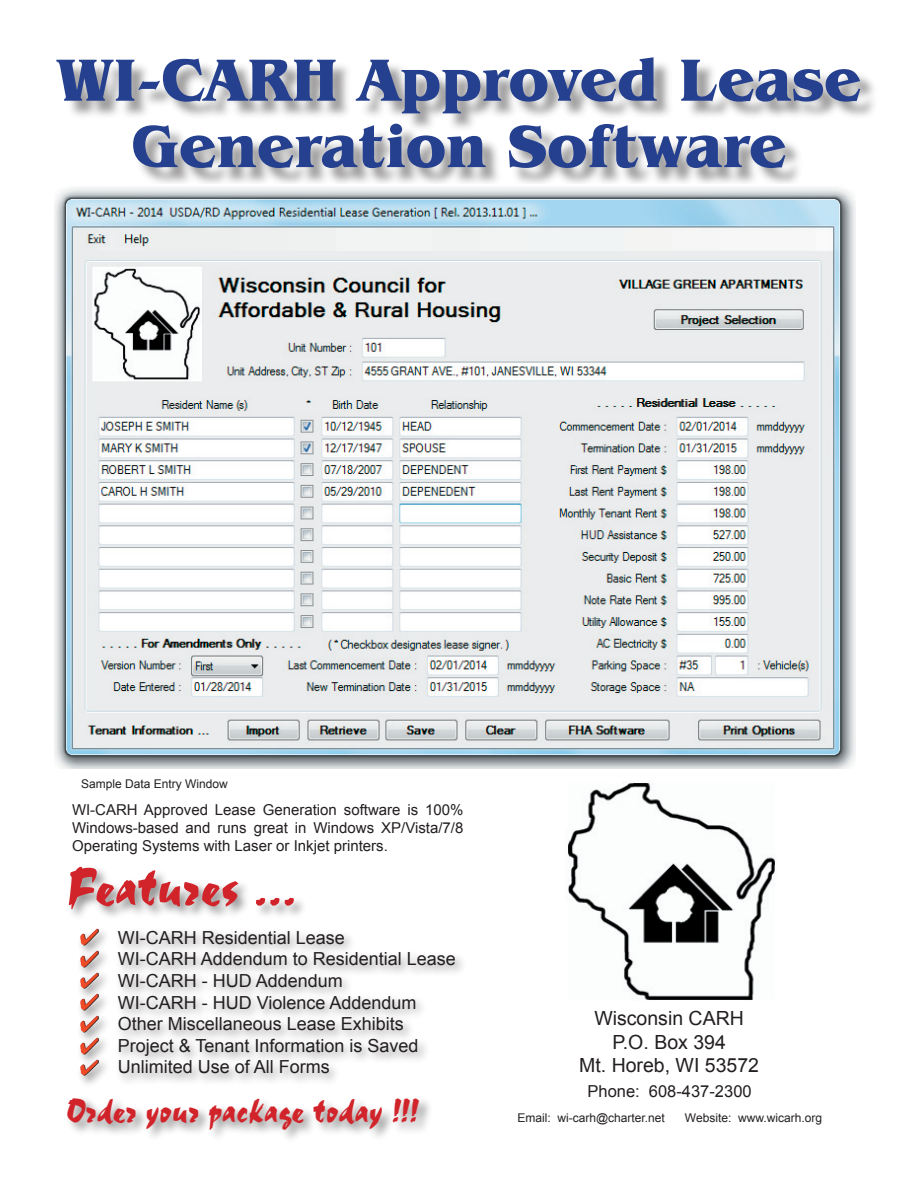
<style>
.page{position:relative;width:918px;height:1188px;background:#fff}
.page>*{position:absolute;margin:0;border:0;box-sizing:border-box;transform-origin:0 0}
.t1{font:700 61.5px "Benguiat IT Cby BT";color:#25408f}
.t2{font:57px "Staccato 555 BT Regular A";color:#d1232a}
.t3{font:36px "Staccato 555 BT Regular A";color:#d1232a}
.t4{font:19.5px/23.4px "Arial";color:#231f20;text-align:center}
.t5{font:18px/21.6px "Arial";color:#231f20}
.t6{font:16.5px "Arial";color:#231f20}
.t7{font:15px/18px "Arial";color:#231f20;text-align:justify}
.t8{font:12px "Arial";color:#231f20}
</style>
<div class="page">
<div style="left:59px;top:58px;width:820px;height:76px;background:#231f20;opacity:.45"></div>
<div style="left:65px;top:863px;width:244px;height:60px;background:#231f20;opacity:.5"></div>
<div style="left:114px;top:926px;width:355px;height:161px;background:#231f20;opacity:.5"></div>
<div style="left:76px;top:947px;width:36px;height:34px;background:#231f20;opacity:.5"></div>
<img style="left:80px;top:959px;width:18px;height:9px">
<div style="left:76px;top:969px;width:36px;height:33px;background:#231f20;opacity:.5"></div>
<img style="left:80px;top:972px;width:18px;height:18px">
<div style="left:76px;top:990px;width:36px;height:34px;background:#231f20;opacity:.5"></div>
<img style="left:80px;top:994px;width:18px;height:18px">
<div style="left:76px;top:1012px;width:36px;height:34px;background:#231f20;opacity:.5"></div>
<img style="left:80px;top:1016px;width:18px;height:18px">
<div style="left:134px;top:125px;width:671px;height:63px;background:#231f20;opacity:.45"></div>
<div style="left:64px;top:1094px;width:371px;height:50px;background:#231f20;opacity:.5"></div>
<div style="left:76px;top:1034px;width:36px;height:34px;background:#231f20;opacity:.5"></div>
<img style="left:80px;top:1037px;width:18px;height:18px">
<div style="left:76px;top:1056px;width:36px;height:33px;background:#231f20;opacity:.5"></div>
<img style="left:80px;top:1059px;width:18px;height:18px">
<img style="left:568px;top:783px;width:207px;height:217px">
<img style="left:54px;top:184px;width:801px;height:585px">
<div style="left:76px;top:925px;width:36px;height:34px;background:#231f20;opacity:.5"></div>
<img style="left:80px;top:928px;width:18px;height:18px">
<h1 class="t1" style="left:56px;top:42px;width:807px">WI-CARH Approved Lease</h1>
<h1 class="t1" style="left:131px;top:108px;width:657px">Generation Software</h1>
<p class="t8" style="left:81px;top:776px;width:148px">Sample Data Entry Window</p>
<p class="t7" style="left:72px;top:801px;width:393px">WI-CARH Approved Lease Generation software is 100% Windows-based and runs great in Windows XP/Vista/7/8<br>Operating Systems with Laser or Inkjet printers.</p>
<h2 class="t2" style="left:68px;top:851px;width:232px">Features ...</h2>
<p class="t5" style="left:118px;top:927px;width:340px">WI-CARH Residential Lease<br>WI-CARH Addendum to Residential Lease<br>WI-CARH - HUD Addendum<br>WI-CARH - HUD Violence Addendum<br>Other Miscellaneous Lease Exhibits<br>Project &amp; Tenant Information is Saved<br>Unlimited Use of All Forms</p>
<h3 class="t3" style="left:66px;top:1088px;width:354px">Order your package today !!!</h3>
<p class="t4" style="left:579px;top:1007px;width:181px">Wisconsin CARH<br>P.O. Box 394<br>Mt. Horeb, WI 53572</p>
<p class="t6" style="left:587px;top:1080px;width:166px">Phone: 608-437-2300</p>
<p class="t8" style="left:517px;top:1110px;width:149px">Email: wi-carh@charter.net</p>
<p class="t8" style="left:685px;top:1110px;width:139px">Website: www.wicarh.org</p>
</div>
